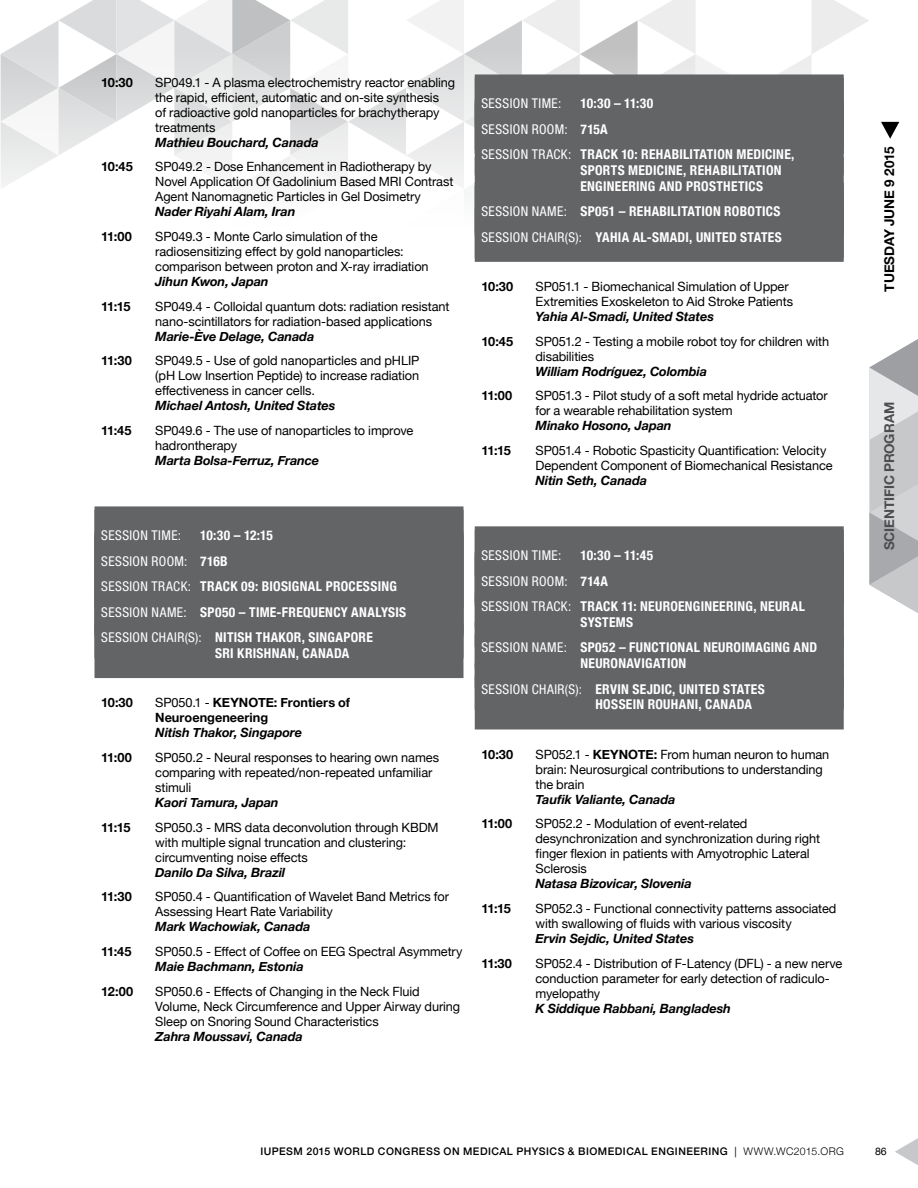
<style>
.page{position:relative;width:918px;height:1188px;background:#fff}
.page>*{position:absolute;margin:0;border:0;box-sizing:border-box;transform-origin:0 0}
.t1{font:700 condensed 13.5px/25.5px "Helvetica Neue";letter-spacing:.02em;color:#fff}
.t2{font:condensed 13.5px "Helvetica Neue";letter-spacing:.03em;color:#fff}
.t3{font:700 13.5px "Helvetica Neue";letter-spacing:-.005em;color:#4d4d4f}
.t4{font:700 13.5px "Helvetica Neue";letter-spacing:-.005em;color:#000}
.t5{font:12.75px/15px "Helvetica Neue";letter-spacing:-.005em;color:#000}
.t6{font:italic 700 12.75px "Helvetica Neue";letter-spacing:-.01em;color:#000}
.t7{font:700 12.75px/15px "Helvetica Neue";color:#000}
.t8{font:500 10.5px "Helvetica Neue";letter-spacing:.045em;color:#000}
.t9{font:10.5px "Helvetica Neue";color:#000}
.s1{font-weight:400}
.s2{font-weight:700}
.s3{font-weight:300}
</style>
<div class="page">
<svg style="left:895px;top:1138px;width:23px;height:27px"></svg>
<svg style="left:30px;top:0;width:839px;height:37px"></svg>
<svg style="left:0;top:37px;width:900px;height:225px"></svg>
<div style="left:94px;top:506px;width:370px;height:54px;background:#636466"></div>
<div style="left:94px;top:557px;width:370px;height:54px;background:#636466"></div>
<div style="left:94px;top:583px;width:370px;height:54px;background:#636466"></div>
<div style="left:94px;top:624px;width:370px;height:54px;background:#636466"></div>
<div style="left:475px;top:74px;width:369px;height:54px;background:#636466"></div>
<div style="left:475px;top:100px;width:369px;height:54px;background:#636466"></div>
<div style="left:475px;top:129px;width:369px;height:46px;background:#636466"></div>
<div style="left:475px;top:157px;width:369px;height:54px;background:#636466"></div>
<div style="left:475px;top:208px;width:369px;height:54px;background:#636466"></div>
<div style="left:475px;top:526px;width:369px;height:54px;background:#636466"></div>
<div style="left:475px;top:552px;width:369px;height:54px;background:#636466"></div>
<div style="left:475px;top:593px;width:369px;height:54px;background:#636466"></div>
<div style="left:475px;top:634px;width:369px;height:54px;background:#636466"></div>
<div style="left:475px;top:675px;width:369px;height:54px;background:#636466"></div>
<svg style="left:869px;top:339px;width:49px;height:274px;background:#c9cacc"></svg>
<svg style="left:881px;top:122px;width:18px;height:17px"></svg>
<p class="t7" style="left:101px;top:75px;width:33px">10:30</p>
<p class="t5" style="left:155px;top:75px;width:301px">SP049.1 - A plasma electrochemistry reactor enabling the rapid, efficient, automatic and on-site synthesis<br>of radioactive gold nanoparticles for brachytherapy treatments</p>
<p class="t6" style="left:155px;top:132px;width:165px">Mathieu Bouchard, Canada</p>
<p class="t7" style="left:101px;top:160px;width:33px">10:45</p>
<p class="t5" style="left:155px;top:160px;width:300px">SP049.2 - Dose Enhancement in Radiotherapy by<br>Novel Application Of Gadolinium Based MRI Contrast<br>Agent Nanomagnetic Particles in Gel Dosimetry</p>
<p class="t6" style="left:155px;top:202px;width:142px">Nader Riyahi Alam, Iran</p>
<p class="t7" style="left:101px;top:229px;width:32px">11:00</p>
<p class="t5" style="left:155px;top:230px;width:275px">SP049.3 - Monte Carlo simulation of the radiosensitizing effect by gold nanoparticles: comparison between proton and X-ray irradiation</p>
<p class="t6" style="left:155px;top:272px;width:115px">Jihun Kwon, Japan</p>
<p class="t7" style="left:101px;top:299px;width:31px">11:15</p>
<p class="t5" style="left:155px;top:299px;width:296px">SP049.4 - Colloidal quantum dots: radiation resistant nano-scintillators for radiation-based applications</p>
<p class="t6" style="left:155px;top:326px;width:161px">Marie-Ève Delage, Canada</p>
<p class="t7" style="left:101px;top:354px;width:32px">11:30</p>
<p class="t5" style="left:155px;top:354px;width:266px;text-align:justify">SP049.5 - Use of gold nanoparticles and pHLIP (pH Low Insertion Peptide) to increase radiation effectiveness in cancer cells.</p>
<p class="t6" style="left:155px;top:396px;width:182px">Michael Antosh, United States</p>
<p class="t7" style="left:101px;top:423px;width:32px">11:45</p>
<p class="t5" style="left:155px;top:424px;width:260px">SP049.6 - The use of nanoparticles to improve hadrontherapy</p>
<p class="t6" style="left:155px;top:451px;width:165px">Marta Bolsa-Ferruz, France</p>
<p class="t2" style="left:101px;top:528px;width:81px">SESSION TIME:</p>
<p class="t1" style="left:101px;top:522px;width:307px;text-indent:99px">10:30 – 12:15<br><span class="s1">SESSION ROOM:</span> 716B<br><span class="s1">SESSION TRACK:</span> TRACK 09: BIOSIGNAL PROCESSING <span class="s1">SESSION NAME:</span> SP050 – TIME-FREQUENCY ANALYSIS <span class="s1">SESSION CHAIR(S):</span> NITISH THAKOR, SINGAPORE</p>
<p class="t1" style="left:215px;top:639px;width:136px">SRI KRISHNAN, CANADA</p>
<p class="t7" style="left:101px;top:696px;width:33px">10:30</p>
<p class="t7" style="left:155px;top:696px;width:196px"><span class="s1">SP050.1 -</span> KEYNOTE: Frontiers of<br>Neuroengeneering</p>
<p class="t6" style="left:155px;top:723px;width:148px">Nitish Thakor, Singapore</p>
<p class="t7" style="left:101px;top:750px;width:32px">11:00</p>
<p class="t5" style="left:155px;top:751px;width:285px">SP050.2 - Neural responses to hearing own names comparing with repeated/non-repeated unfamiliar stimuli</p>
<p class="t6" style="left:155px;top:792px;width:125px">Kaori Tamura, Japan</p>
<p class="t7" style="left:101px;top:820px;width:31px">11:15</p>
<p class="t5" style="left:155px;top:820px;width:285px">SP050.3 - MRS data deconvolution through KBDM with multiple signal truncation and clustering: circumventing noise effects</p>
<p class="t6" style="left:155px;top:862px;width:131px">Danilo Da Silva, Brazil</p>
<p class="t7" style="left:101px;top:890px;width:32px">11:30</p>
<p class="t5" style="left:155px;top:890px;width:295px">SP050.4 - Quantification of Wavelet Band Metrics for<br>Assessing Heart Rate Variability</p>
<p class="t6" style="left:155px;top:917px;width:157px">Mark Wachowiak, Canada</p>
<p class="t7" style="left:101px;top:944px;width:32px">11:45</p>
<p class="t5" style="left:155px;top:945px;width:309px">SP050.5 - Effect of Coffee on EEG Spectral Asymmetry</p>
<p class="t6" style="left:155px;top:957px;width:150px">Maie Bachmann, Estonia</p>
<p class="t7" style="left:101px;top:984px;width:33px">12:00</p>
<p class="t5" style="left:155px;top:985px;width:306px">SP050.6 - Effects of Changing in the Neck Fluid<br>Volume, Neck Circumference and Upper Airway during<br>Sleep on Snoring Sound Characteristics</p>
<p class="t6" style="left:155px;top:1026px;width:149px">Zahra Moussavi, Canada</p>
<p class="t2" style="left:482px;top:96px;width:81px">SESSION TIME:</p>
<p class="t1" style="left:482px;top:90px;width:315px;text-indent:99px">10:30 – 11:30<br><span class="s1">SESSION ROOM:</span> 715A<br><span class="s1">SESSION TRACK:</span> TRACK 10: REHABILITATION MEDICINE,</p>
<p class="t1" style="left:581px;top:161px;width:203px;line-height:15.8px">SPORTS MEDICINE, REHABILITATION<br>ENGINEERING AND PROSTHETICS</p>
<p class="t1" style="left:482px;top:198px;width:302px"><span class="s1">SESSION NAME:</span> SP051 – REHABILITATION ROBOTICS<br><span class="s1">SESSION CHAIR(S):</span> YAHIA AL-SMADI, UNITED STATES</p>
<p class="t7" style="left:482px;top:279px;width:33px">10:30</p>
<p class="t5" style="left:535px;top:280px;width:259px">SP051.1 - Biomechanical Simulation of Upper<br>Extremities Exoskeleton to Aid Stroke Patients</p>
<p class="t6" style="left:535px;top:306px;width:180px">Yahia Al-Smadi, United States</p>
<p class="t7" style="left:482px;top:334px;width:33px">10:45</p>
<p class="t5" style="left:535px;top:334px;width:295px">SP051.2 - Testing a mobile robot toy for children with disabilities</p>
<p class="t6" style="left:535px;top:361px;width:173px">William Rodríguez, Colombia</p>
<p class="t7" style="left:482px;top:389px;width:32px">11:00</p>
<p class="t5" style="left:536px;top:389px;width:294px">SP051.3 - Pilot study of a soft metal hydride actuator for a wearable rehabilitation system</p>
<p class="t6" style="left:536px;top:416px;width:138px">Minako Hosono, Japan</p>
<p class="t7" style="left:482px;top:443px;width:31px">11:15</p>
<p class="t5" style="left:536px;top:444px;width:299px">SP051.4 - Robotic Spasticity Quantification: Velocity<br>Dependent Component of Biomechanical Resistance</p>
<p class="t6" style="left:536px;top:471px;width:113px">Nitin Seth, Canada</p>
<p class="t2" style="left:482px;top:548px;width:81px">SESSION TIME:</p>
<p class="t1" style="left:482px;top:542px;width:325px;text-indent:99px">10:30 – 11:45<br><span class="s1">SESSION ROOM:</span> 714A<br><span class="s1">SESSION TRACK:</span> TRACK 11: NEUROENGINEERING, NEURAL</p>
<p class="t1" style="left:482px;top:608px;width:337px;text-indent:99px">SYSTEMS<br><span class="s1">SESSION NAME:</span> SP052 – FUNCTIONAL NEUROIMAGING AND</p>
<p class="t1" style="left:482px;top:650px;width:285px;text-indent:99px">NEURONAVIGATION<br><span class="s1">SESSION CHAIR(S):</span> ERVIN SEJDIC, UNITED STATES</p>
<p class="t1" style="left:596px;top:691px;width:158px">HOSSEIN ROUHANI, CANADA</p>
<p class="t7" style="left:482px;top:747px;width:33px">10:30</p>
<p class="t5" style="left:535px;top:747px;width:295px">SP052.1 - <span class="s2">KEYNOTE:</span> From human neuron to human brain: Neurosurgical contributions to understanding the brain</p>
<p class="t6" style="left:535px;top:789px;width:142px">Taufik Valiante, Canada</p>
<p class="t7" style="left:482px;top:817px;width:32px">11:00</p>
<p class="t5" style="left:536px;top:817px;width:286px">SP052.2 - Modulation of event-related desynchronization and synchronization during right finger flexion in patients with Amyotrophic Lateral Sclerosis</p>
<p class="t6" style="left:536px;top:874px;width:158px">Natasa Bizovicar, Slovenia</p>
<p class="t7" style="left:482px;top:901px;width:31px">11:15</p>
<p class="t5" style="left:536px;top:902px;width:302px">SP052.3 - Functional connectivity patterns associated with swallowing of fluids with various viscosity</p>
<p class="t6" style="left:536px;top:929px;width:160px">Ervin Sejdic, United States</p>
<p class="t7" style="left:482px;top:956px;width:32px">11:30</p>
<p class="t5" style="left:536px;top:956px;width:308px">SP052.4 - Distribution of F-Latency (DFL) - a new nerve conduction parameter for early detection of radiculo&shy;myelopathy</p>
<p class="t6" style="left:536px;top:998px;width:197px">K Siddique Rabbani, Bangladesh</p>
<p class="t4" style="left:879px;top:292px;width:146px;rotate:-90deg">TUESDAY JUNE 9 2015</p>
<p class="t3" style="left:879px;top:550px;width:150px;rotate:-90deg">SCIENTIFIC PROGRAM</p>
<p class="t8" style="left:260px;top:1143px;width:585px">IUPESM 2015 WORLD CONGRESS ON MEDICAL PHYSICS &amp; BIOMEDICAL ENGINEERING <span class="s1">|</span> <span class="s3">WWW.WC2015.ORG</span></p>
<p class="t9" style="left:875px;top:1144px;width:13px">86</p>
</div>
